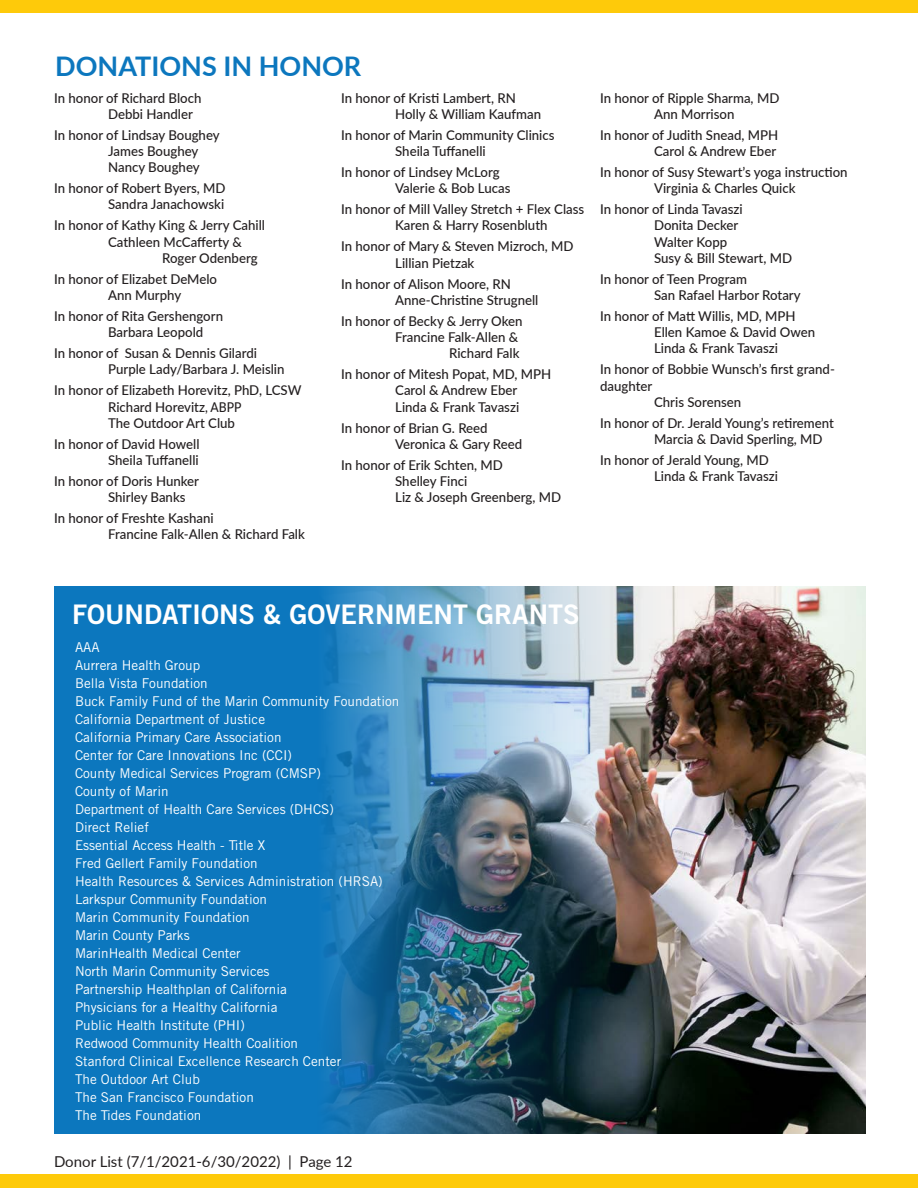
<style>
.page{position:relative;width:918px;height:1188px;background:#fff}
.page>*{position:absolute;margin:0;border:0;box-sizing:border-box;transform-origin:0 0}
.t1{font:27px "Trade Gothic LT Std Bd 2";color:#fff}
.t2{font:700 27px "Lato";color:#0c77be}
.t3{font:15px "Lato";color:#231f20}
.t4{font:500 13.5px/16.2px "Lato";color:#231f20}
.t5{font:13.5px/18px "Trade Gothic LT Std";color:#fff}
</style>
<div class="page">
<div style="left:0;top:1174px;width:918px;height:14px;background:#feca0a"></div>
<img style="left:730px;top:586px;width:135px;height:548px">
<img style="left:54px;top:586px;width:676px;height:548px">
<div style="left:0;top:0;width:918px;height:13px;background:#feca0a"></div>
<p class="t2" style="left:55px;top:46px;width:308px">DONATIONS IN HONOR</p>
<p class="t4" style="left:54px;top:89px;width:149px">In honor of Richard Bloch</p>
<p class="t4" style="left:108px;top:105px;width:86px">Debbi Handler</p>
<p class="t4" style="left:54px;top:126px;width:167px">In honor of Lindsay Boughey</p>
<p class="t4" style="left:108px;top:142px;width:92px">James Boughey</p>
<p class="t4" style="left:108px;top:159px;width:93px">Nancy Boughey</p>
<p class="t4" style="left:54px;top:180px;width:173px">In honor of Robert Byers, MD</p>
<p class="t4" style="left:108px;top:196px;width:118px">Sandra Janachowski</p>
<p class="t4" style="left:54px;top:217px;width:212px">In honor of Kathy King &amp; Jerry Cahill</p>
<p class="t4" style="left:108px;top:233px;width:135px">Cathleen McCafferty &amp;</p>
<p class="t4" style="left:162px;top:249px;width:97px">Roger Odenberg</p>
<p class="t4" style="left:54px;top:270px;width:164px">In honor of Elizabet DeMelo</p>
<p class="t4" style="left:108px;top:286px;width:75px">Ann Murphy</p>
<p class="t4" style="left:54px;top:307px;width:170px">In honor of Rita Gershengorn</p>
<p class="t4" style="left:108px;top:324px;width:97px">Barbara Leopold</p>
<p class="t4" style="left:54px;top:345px;width:204px">In honor of Susan &amp; Dennis Gilardi</p>
<p class="t4" style="left:108px;top:361px;width:178px">Purple Lady/Barbara J. Meislin</p>
<p class="t4" style="left:54px;top:382px;width:249px">In honor of Elizabeth Horevitz, PhD, LCSW</p>
<p class="t4" style="left:108px;top:398px;width:135px">Richard Horevitz, ABPP</p>
<p class="t4" style="left:108px;top:414px;width:128px">The Outdoor Art Club</p>
<p class="t4" style="left:54px;top:435px;width:147px">In honor of David Howell</p>
<p class="t4" style="left:108px;top:451px;width:92px">Sheila Tuffanelli</p>
<p class="t4" style="left:54px;top:472px;width:146px">In honor of Doris Hunker</p>
<p class="t4" style="left:108px;top:489px;width:79px">Shirley Banks</p>
<p class="t4" style="left:54px;top:510px;width:161px">In honor of Freshte Kashani</p>
<p class="t4" style="left:108px;top:526px;width:198px">Francine Falk-Allen &amp; Richard Falk</p>
<p class="t4" style="left:395px;top:89px;width:147px;text-indent:-54px">In honor of Kristi Lambert, RN<br>Holly &amp; William Kaufman</p>
<p class="t4" style="left:395px;top:126px;width:161px;text-indent:-54px">In honor of Marin Community Clinics<br>Sheila Tuffanelli</p>
<p class="t4" style="left:395px;top:163px;width:117px;text-indent:-54px">In honor of Lindsey McLorg<br>Valerie &amp; Bob Lucas</p>
<p class="t4" style="left:395px;top:201px;width:191px;text-indent:-54px">In honor of Mill Valley Stretch + Flex Class<br>Karen &amp; Harry Rosenbluth</p>
<p class="t4" style="left:395px;top:238px;width:180px;text-indent:-54px">In honor of Mary &amp; Steven Mizroch, MD<br>Lillian Pietzak</p>
<p class="t4" style="left:395px;top:275px;width:145px;text-indent:-54px">In honor of Alison Moore, RN<br>Anne-Christine Strugnell</p>
<p class="t4" style="left:341px;top:312px;width:183px">In honor of Becky &amp; Jerry Oken</p>
<p class="t4" style="left:395px;top:328px;width:125px">Francine Falk-Allen &amp;</p>
<p class="t4" style="left:449px;top:345px;width:72px">Richard Falk</p>
<p class="t4" style="left:395px;top:366px;width:158px;text-indent:-54px">In honor of Mitesh Popat, MD, MPH<br>Carol &amp; Andrew Eber<br>Linda &amp; Frank Tavaszi</p>
<p class="t4" style="left:395px;top:419px;width:129px;text-indent:-54px">In honor of Brian G. Reed<br>Veronica &amp; Gary Reed</p>
<p class="t4" style="left:395px;top:456px;width:167px;text-indent:-54px">In honor of Erik Schten, MD<br>Shelley Finci<br>Liz &amp; Joseph Greenberg, MD</p>
<p class="t4" style="left:654px;top:89px;width:127px;text-indent:-54px">In honor of Ripple Sharma, MD<br>Ann Morrison</p>
<p class="t4" style="left:600px;top:126px;width:180px;text-align:right">In honor of Judith Snead, MPH<br>Carol &amp; Andrew Eber</p>
<p class="t4" style="left:600px;top:163px;width:249px;text-align:center">In honor of Susy Stewart’s yoga instruction<br>Virginia &amp; Charles Quick</p>
<p class="t4" style="left:654px;top:201px;width:140px;text-indent:-54px">In honor of Linda Tavaszi<br>Donita Decker<br>Walter Kopp<br>Susy &amp; Bill Stewart, MD</p>
<p class="t4" style="left:654px;top:270px;width:148px;text-indent:-54px">In honor of Teen Program<br>San Rafael Harbor Rotary</p>
<p class="t4" style="left:654px;top:307px;width:163px;text-indent:-54px">In honor of Matt Willis, MD, MPH<br>Ellen Kamoe &amp; David Owen<br>Linda &amp; Frank Tavaszi</p>
<p class="t4" style="left:600px;top:361px;width:236px">In honor of Bobbie Wunsch’s first grand-</p>
<p class="t4" style="left:600px;top:377px;width:54px">daughter</p>
<p class="t4" style="left:654px;top:393px;width:89px">Chris Sorensen</p>
<p class="t4" style="left:654px;top:414px;width:181px;text-indent:-54px">In honor of Dr. Jerald Young’s retirement<br>Marcia &amp; David Sperling, MD</p>
<p class="t4" style="left:654px;top:451px;width:126px;text-indent:-54px">In honor of Jerald Young, MD<br>Linda &amp; Frank Tavaszi</p>
<p class="t1" style="left:72px;top:597px;width:509px">FOUNDATIONS &amp; GOVERNMENT GRANTS</p>
<p class="t5" style="left:75px;top:639px;width:326px">AAA<br>Aurrera Health Group<br>Bella Vista Foundation<br>Buck Family Fund of the Marin Community Foundation<br>California Department of Justice<br>California Primary Care Association<br>Center for Care Innovations Inc (CCI)<br>County Medical Services Program (CMSP)<br>County of Marin<br>Department of Health Care Services (DHCS)<br>Direct Relief<br>Essential Access Health - Title X<br>Fred Gellert Family Foundation<br>Health Resources &amp; Services Administration (HRSA)<br>Larkspur Community Foundation<br>Marin Community Foundation<br>Marin County Parks<br>MarinHealth Medical Center<br>North Marin Community Services<br>Partnership Healthplan of California<br>Physicians for a Healthy California<br>Public Health Institute (PHI)<br>Redwood Community Health Coalition<br>Stanford Clinical Excellence Research Center<br>The Outdoor Art Club<br>The San Francisco Foundation<br>The Tides Foundation</p>
<p class="t3" style="left:54px;top:1151px;width:300px">Donor List (7/1/2021-6/30/2022) | Page 12</p>
</div>
